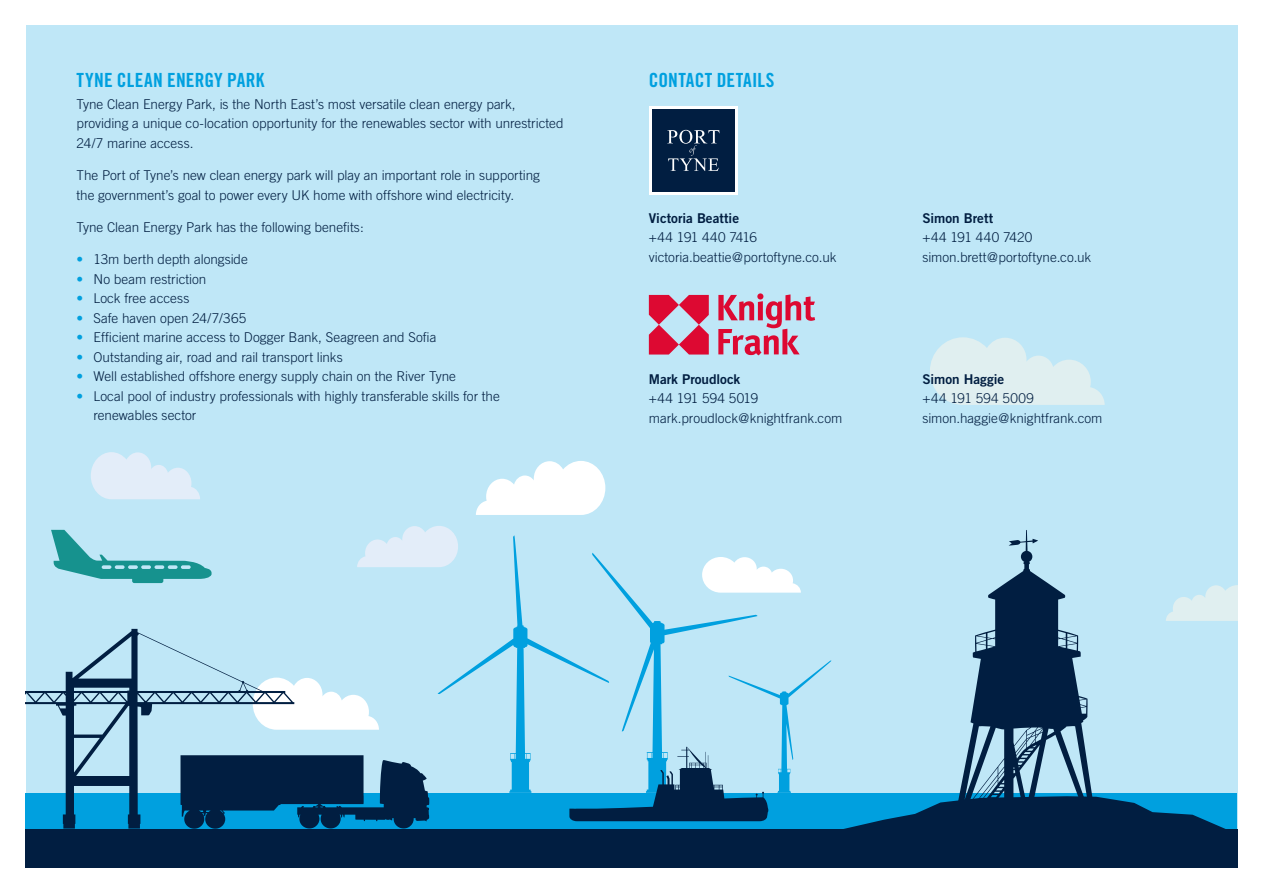
<style>
.page{position:relative;width:1263px;height:893px;background:#fff}
.page>*{position:absolute;margin:0;border:0;box-sizing:border-box;transform-origin:0 0}
.t1{font:19.5px "Trade Gothic Bold Cond Twenty";letter-spacing:.01em;color:#00a0df}
.t2{font:300 13.5px/19.5px "Trade Gothic";color:#011e41}
.t3{font:13.5px "Trade Gothic Bold Two";letter-spacing:-.005em;color:#011e41}
.s1{color:#00a0df}
</style>
<div class="page">
<div style="left:26px;top:26px;width:1211px;height:841px;background:#bfe7f7"></div>
<div style="left:857px;top:829px;width:380px;height:38px;background:#011e41"></div>
<svg style="left:930px;top:337px;width:175px;height:68px"></svg>
<svg style="left:476px;top:461px;width:129px;height:54px"></svg>
<svg style="left:91px;top:452px;width:109px;height:47px"></svg>
<svg style="left:838px;top:530px;width:399px;height:299px"></svg>
<svg style="left:26px;top:691px;width:25px;height:138px"></svg>
<svg style="left:51px;top:526px;width:780px;height:303px"></svg>
<div style="left:26px;top:829px;width:832px;height:38px;background:#011e41"></div>
<svg style="left:649px;top:293px;width:166px;height:62px"></svg>
<div style="left:649px;top:106px;width:88px;height:89px;background:#fff"></div>
<div style="left:652px;top:109px;width:82px;height:83px;background:#011e41"></div>
<svg style="left:667px;top:130px;width:52px;height:41px"></svg>
<h1 class="t1" style="left:77px;top:68px;width:190px">TYNE CLEAN ENERGY PARK</h1>
<p class="t2" style="left:77px;top:94px;width:489px">Tyne Clean Energy Park, is the North East’s most versatile clean energy park, providing a unique co-location opportunity for the renewables sector with unrestricted<br>24/7 marine access.</p>
<p class="t2" style="left:77px;top:165px;width:465px">The Port of Tyne’s new clean energy park will play an important role in supporting the government’s goal to power every UK home with offshore wind electricity.</p>
<p class="t2" style="left:77px;top:217px;width:289px">Tyne Clean Energy Park has the following benefits:</p>
<p class="t2" style="left:77px;top:249px;width:173px"><span class="s1">•</span> 13m berth depth alongside</p>
<p class="t2" style="left:77px;top:269px;width:131px"><span class="s1">•</span> No beam restriction</p>
<p class="t2" style="left:77px;top:288px;width:114px"><span class="s1">•</span> Lock free access</p>
<p class="t2" style="left:77px;top:308px;width:171px"><span class="s1">•</span> Safe haven open 24/7/365</p>
<p class="t2" style="left:77px;top:327px;width:361px"><span class="s1">•</span> Efficient marine access to Dogger Bank, Seagreen and Sofia</p>
<p class="t2" style="left:77px;top:347px;width:268px"><span class="s1">•</span> Outstanding air, road and rail transport links</p>
<p class="t2" style="left:77px;top:366px;width:381px"><span class="s1">•</span> Well established offshore energy supply chain on the River Tyne</p>
<p class="t2" style="left:94px;top:386px;width:408px;text-indent:-17px"><span class="s1">•</span> Local pool of industry professionals with highly transferable skills for the renewables sector</p>
<h1 class="t1" style="left:649px;top:68px;width:127px">CONTACT DETAILS</h1>
<p class="t3" style="left:649px;top:209px;width:92px">Victoria Beattie</p>
<p class="t2" style="left:649px;top:227px;width:189px">+44 191 440 7416 victoria.beattie@portoftyne.co.uk</p>
<p class="t3" style="left:649px;top:371px;width:93px">Mark Proudlock</p>
<p class="t2" style="left:649px;top:389px;width:195px">+44 191 594 5019 mark.proudlock@knightfrank.com</p>
<p class="t3" style="left:922px;top:209px;width:72px">Simon Brett</p>
<p class="t2" style="left:922px;top:227px;width:170px">+44 191 440 7420 simon.brett@portoftyne.co.uk</p>
<p class="t3" style="left:922px;top:371px;width:83px">Simon Haggie</p>
<p class="t2" style="left:922px;top:389px;width:182px">+44 191 594 5009 simon.haggie@knightfrank.com</p>
</div>
